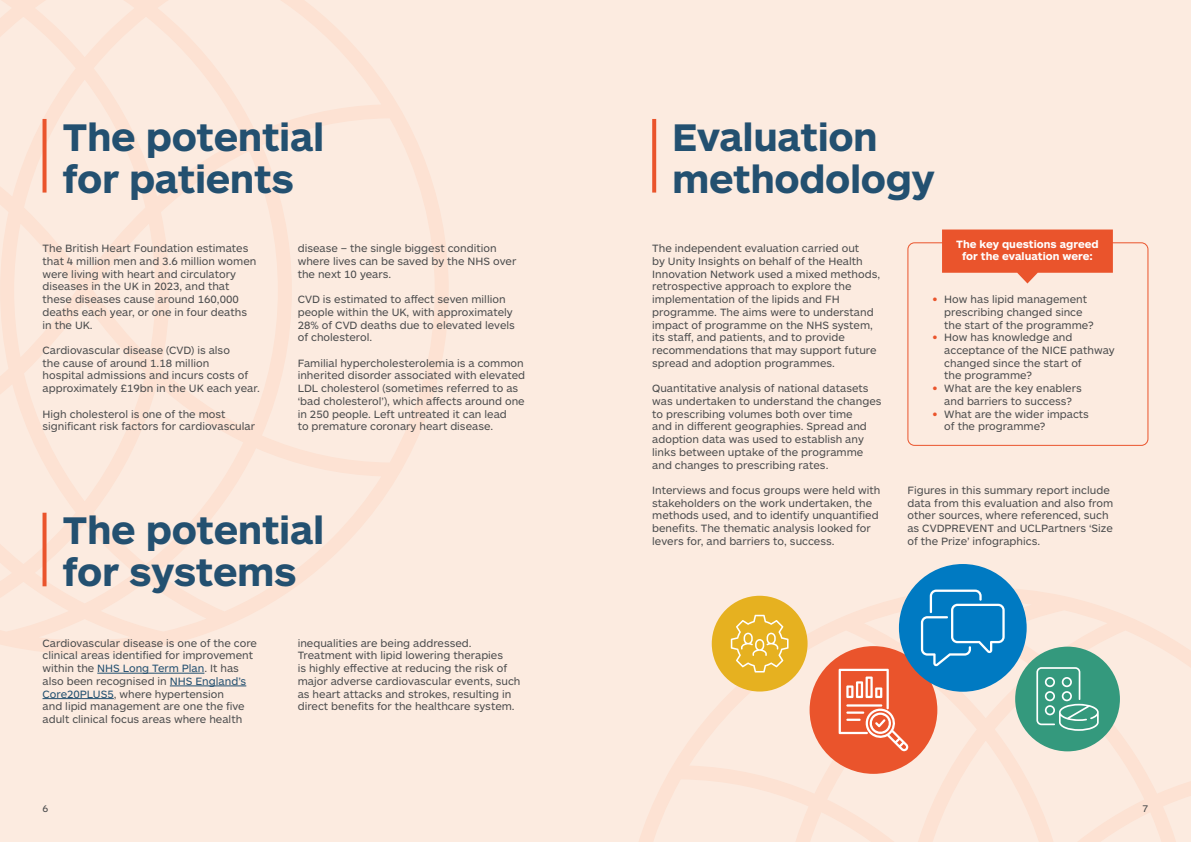
<style>
.page{position:relative;width:1191px;height:842px;background:#fcebe0}
.page>*{position:absolute;margin:0;border:0;box-sizing:border-box;transform-origin:0 0}
.t1{font:700 40px/42px "ARS Maquette";letter-spacing:-.01em;color:#235070}
.Default{font:11px/12.7px "ARS Maquette";color:#4b4c4d}
.List_Paragraph{font:11px/12.7px "ARS Maquette";color:#4b4c4d}
.t2{font:700 11px/12.1px "ARS Maquette";color:#fff;text-align:center}
.t3{font:10px "ARS Maquette";color:#4b4c4d}
.s1{color:#235070}
.s2{font-weight:700;color:#ea542c}
</style>
<div class="page">
<svg style="left:639px;top:587px;width:552px;height:255px"></svg>
<svg style="left:0;top:0;width:448px;height:654px"></svg>
<hr style="left:97px;top:673px;width:107px;height:1px;background:#235070">
<hr style="left:170px;top:686px;width:76px;height:1px;background:#235070">
<hr style="left:43px;top:698px;width:71px;height:1px;background:#235070">
<svg style="left:652px;top:119px;width:4px;height:74px"></svg>
<svg style="left:43px;top:119px;width:4px;height:74px"></svg>
<svg style="left:43px;top:513px;width:4px;height:73px"></svg>
<div style="left:907px;top:242px;width:241px;height:204px;border:1px solid #ea542c;border-radius:7px"></div>
<div style="left:809px;top:646px;width:128px;height:128px;background:#ea542c;border-radius:50%"></div>
<svg style="left:838px;top:669px;width:70px;height:82px"></svg>
<div style="left:711px;top:596px;width:96px;height:95px;background:#e6b120;border-radius:50%"></div>
<svg style="left:731px;top:615px;width:57px;height:57px"></svg>
<div style="left:899px;top:564px;width:127px;height:128px;background:#007ac2;border-radius:50%"></div>
<svg style="left:921px;top:589px;width:83px;height:77px"></svg>
<div style="left:1015px;top:647px;width:105px;height:104px;background:#34997d;border-radius:50%"></div>
<svg style="left:1036px;top:667px;width:62px;height:64px"></svg>
<svg style="left:942px;top:229px;width:170px;height:54px"></svg>
<p class="t1" style="left:62px;top:114px;width:263px">The potential for patients</p>
<p class="Default" style="left:43px;top:242px;width:215px">The British Heart Foundation estimates that 4 million men and 3.6 million women were living with heart and circulatory diseases in the UK in 2023, and that these diseases cause around 160,000 deaths each year, or one in four deaths in the UK.</p>
<p class="Default" style="left:43px;top:343px;width:219px">Cardiovascular disease (CVD) is also<br>the cause of around 1.18 million<br>hospital admissions and incurs costs of approximately £19bn in the UK each year.</p>
<p class="Default" style="left:43px;top:407px;width:214px">High cholesterol is one of the most significant risk factors for cardiovascular</p>
<p class="Default" style="left:298px;top:242px;width:220px">disease – the single biggest condition where lives can be saved by the NHS over the next 10 years.</p>
<p class="Default" style="left:298px;top:292px;width:219px">CVD is estimated to affect seven million people within the UK, with approximately 28% of CVD deaths due to elevated levels of cholesterol.</p>
<p class="Default" style="left:298px;top:356px;width:229px">Familial hypercholesterolemia is a common inherited disorder associated with elevated LDL cholesterol (sometimes referred to as ‘bad cholesterol’), which affects around one in 250 people. Left untreated it can lead<br>to premature coronary heart disease.</p>
<p class="t1" style="left:62px;top:507px;width:263px">The potential for systems</p>
<p class="Default" style="left:43px;top:636px;width:216px">Cardiovascular disease is one of the core clinical areas identified for improvement within the <span class="s1">NHS Long Term Plan</span>. It has also been recognised in <span class="s1">NHS England’s Core20PLUS5</span>, where hypertension<br>and lipid management are one the five adult clinical focus areas where health</p>
<p class="Default" style="left:298px;top:636px;width:175px">inequalities are being addressed.</p>
<p class="Default" style="left:298px;top:649px;width:224px">Treatment with lipid lowering therapies<br>is highly effective at reducing the risk of major adverse cardiovascular events, such as heart attacks and strokes, resulting in direct benefits for the healthcare system.</p>
<p class="t1" style="left:672px;top:114px;width:264px">Evaluation methodology</p>
<p class="Default" style="left:652px;top:242px;width:229px">The independent evaluation carried out<br>by Unity Insights on behalf of the Health Innovation Network used a mixed methods, retrospective approach to explore the implementation of the lipids and FH programme. The aims were to understand impact of programme on the NHS system, its staff, and patients, and to provide recommendations that may support future spread and adoption programmes.</p>
<p class="Default" style="left:652px;top:381px;width:231px">Quantitative analysis of national datasets was undertaken to understand the changes to prescribing volumes both over time<br>and in different geographies. Spread and adoption data was used to establish any links between uptake of the programme and changes to prescribing rates.</p>
<p class="Default" style="left:652px;top:483px;width:229px">Interviews and focus groups were held with stakeholders on the work undertaken, the methods used, and to identify unquantified benefits. The thematic analysis looked for levers for, and barriers to, success.</p>
<p class="t2" style="left:956px;top:238px;width:144px">The key questions agreed for the evaluation were:</p>
<p class="List_Paragraph" style="left:944px;top:292px;width:151px;text-indent:-11px"><span class="s2">•</span> How has lipid management prescribing changed since the start of the programme?</p>
<p class="List_Paragraph" style="left:944px;top:331px;width:172px;text-indent:-11px"><span class="s2">•</span> How has knowledge and acceptance of the NICE pathway changed since the start of<br>the programme?</p>
<p class="List_Paragraph" style="left:933px;top:381px;width:150px;text-align:center"><span class="s2">•</span> What are the key enablers and barriers to success?</p>
<p class="List_Paragraph" style="left:944px;top:407px;width:146px;text-indent:-11px"><span class="s2">•</span> What are the wider impacts of the programme?</p>
<p class="Default" style="left:907px;top:483px;width:207px">Figures in this summary report include data from this evaluation and also from other sources, where referenced, such as CVDPREVENT and UCLPartners ‘Size of the Prize’ infographics.</p>
<p class="t3" style="left:43px;top:802px;width:7px">6</p>
<p class="t3" style="left:1142px;top:802px;width:7px">7</p>
</div>
